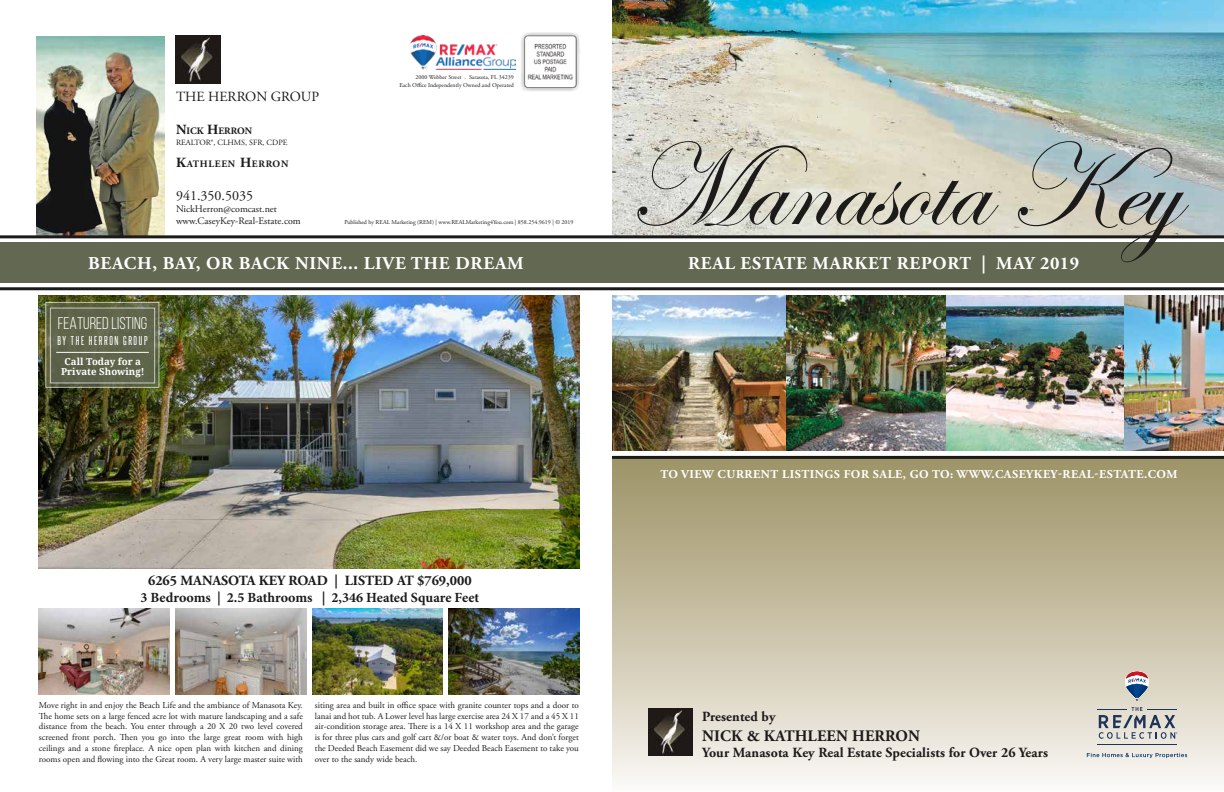
<style>
.page{position:relative;width:1224px;height:792px;background:#fff}
.page>*{position:absolute;margin:0;border:0;box-sizing:border-box;transform-origin:0 0}
.t1{font:118.7px "Edwardian Script ITC";letter-spacing:-.005em;color:#1c1b1a}
.t2{font:700 18px "Adobe Garamond Pro";letter-spacing:.045em;color:#fff}
.t3{font:17px "Bebas Neue";color:#fff}
.t4{font:700 16px "Adobe Garamond Pro";letter-spacing:.01em;color:#1c1b1a}
.t5{font:700 14px "Adobe Garamond Pro";letter-spacing:.01em;color:#1c1b1a}
.t6{font:700 14px "Minion Pro";color:#1c1b1a}
.t7{font:14px "Adobe Garamond Pro";color:#1c1b1a}
.t8{font:700 12px "Adobe Garamond Pro";letter-spacing:.045em;color:#fff}
.t9{font:11px "Steelfish Rg";letter-spacing:.15em;color:#fff}
.t10{font:10px/12px "Adobe Garamond Pro";color:#1c1b1a}
.t11{font:700 9.8px "Adobe Garamond Pro";letter-spacing:.07em;color:#1c1b1a}
.t12{font:700 9.8px "Adobe Garamond Pro";color:#1c1b1a}
.t13{font:700 9.6px/10.4px "Droid Serif";color:#fff;text-align:center}
.t14{font:9px/10.8px "Adobe Garamond Pro";color:#1c1b1a;text-align:justify}
.t15{font:8px "Adobe Garamond Pro";color:#1c1b1a}
.t16{font:6px/8px "Adobe Garamond Pro";color:#1c1b1a;text-align:right}
.s1{font-size:14px}
</style>
<div class="page">
<div style="left:612px;top:459px;width:612px;height:333px;background:linear-gradient(to bottom,#9c9164,#faf7f3)"></div>
<img style="left:612px;top:0;width:612px;height:235px">
<div style="left:0;top:243px;width:1224px;height:40px;background:#626851"></div>
<svg style="left:1087px;top:753px;width:100px;height:5px"></svg>
<hr style="left:1097px;top:744px;width:80px;height:1px;background:#1e3358">
<hr style="left:1097px;top:709px;width:30px;height:1px;background:#1e3358">
<svg style="left:1099px;top:707px;width:78px;height:32px"></svg>
<svg style="left:1125px;top:671px;width:24px;height:30px"></svg>
<img style="left:648px;top:708px;width:44px;height:48px">
<img style="left:411px;top:35px;width:104px;height:34px">
<img style="left:521px;top:32px;width:59px;height:59px">
<img style="left:176px;top:36px;width:44px;height:47px">
<img style="left:36px;top:36px;width:128px;height:199px">
<hr style="left:0;top:235px;width:1224px;height:3px;background:#1c1b1a">
<hr style="left:0;top:287px;width:1224px;height:3px;background:#1c1b1a">
<hr style="left:612px;top:456px;width:612px;height:3px;background:#1c1b1a">
<img style="left:612px;top:295px;width:612px;height:156px">
<img style="left:39px;top:295px;width:541px;height:274px">
<svg style="left:45px;top:302px;width:114px;height:86px"></svg>
<div style="left:50px;top:308px;width:105px;height:75px;background:#626851"></div>
<hr style="left:56px;top:352px;width:93px;height:1px;background:#fff">
<img style="left:449px;top:609px;width:131px;height:86px">
<img style="left:312px;top:609px;width:131px;height:86px">
<img style="left:176px;top:609px;width:130px;height:86px">
<img style="left:39px;top:609px;width:131px;height:86px">
<h3 class="t7" style="left:176px;top:88px;width:145px">THE HERRON GROUP</h3>
<p class="t12" style="left:176px;top:125px;width:77px"><span class="s1">N</span>ICK <span class="s1">H</span>ERRON</p>
<p class="t15" style="left:176px;top:137px;width:113px">REALTOR®, CLHMS, SFR, CDPE</p>
<p class="t11" style="left:176px;top:158px;width:114px"><span class="s1">K</span>ATHLEEN <span class="s1">H</span>ERRON</p>
<h3 class="t7" style="left:176px;top:187px;width:78px">941.350.5035</h3>
<p class="t10" style="left:176px;top:203px;width:126px">NickHerron@comcast.net www.CaseyKey-Real-Estate.com</p>
<p class="t16" style="left:399px;top:73px;width:116px">2000 Webber Street . Sarasota, FL 34239<br>Each Office Independently Owned and Operated</p>
<p class="t16" style="left:344px;top:218px;width:231px">Published by REAL Marketing (REM) | www.REALMarketing4You.com | 858.254.9619 | © 2019</p>
<h2 class="t2" style="left:88px;top:253px;width:437px">BEACH, BAY, OR BACK NINE... LIVE THE DREAM</h2>
<h3 class="t3" style="left:58px;top:314px;width:91px">FEATURED LISTING</h3>
<p class="t9" style="left:57px;top:333px;width:92px">BY THE HERRON GROUP</p>
<p class="t13" style="left:61px;top:356px;width:85px">Call Today for a<br>Private Showing!</p>
<h3 class="t5" style="left:148px;top:572px;width:325px">6265 MANASOTA KEY ROAD | LISTED AT $769,000</h3>
<h3 class="t6" style="left:141px;top:587px;width:340px">3 Bedrooms | 2.5 Bathrooms | 2,346 Heated Square Feet</h3>
<p class="t14" style="left:39px;top:700px;width:265px">Move right in and enjoy the Beach Life and the ambiance of Manasota Key.<br>The home sets on a large fenced acre lot with mature landscaping and a safe distance from the beach. You enter through a 20 X 20 two level covered screened front porch. Then you go into the large great room with high ceilings and a stone fireplace. A nice open plan with kitchen and dining rooms open and flowing into the Great room. A very large master suite with</p>
<p class="t14" style="left:315px;top:700px;width:266px">siting area and built in office space with granite counter tops and a door to lanai and hot tub. A Lower level has large exercise area 24 X 17 and a 45 X 11 air-condition storage area. There is a 14 X 11 workshop area and the garage is for three plus cars and golf cart &amp;/or boat &amp; water toys. And don’t forget the Deeded Beach Easement did we say Deeded Beach Easement to take you over to the sandy wide beach.</p>
<h1 class="t1" style="left:627px;top:122px;width:553px">Manasota Key</h1>
<h2 class="t2" style="left:688px;top:253px;width:393px">REAL ESTATE MARKET REPORT | MAY 2019</h2>
<h3 class="t8" style="left:660px;top:467px;width:519px">TO VIEW CURRENT LISTINGS FOR SALE, GO TO: WWW.CASEYKEY-REAL-ESTATE.COM</h3>
<h3 class="t5" style="left:702px;top:709px;width:75px">Presented by</h3>
<h3 class="t4" style="left:702px;top:726px;width:219px">NICK &amp; KATHLEEN HERRON</h3>
<h3 class="t5" style="left:702px;top:745px;width:347px">Your Manasota Key Real Estate Specialists for Over 26 Years</h3>
</div>
